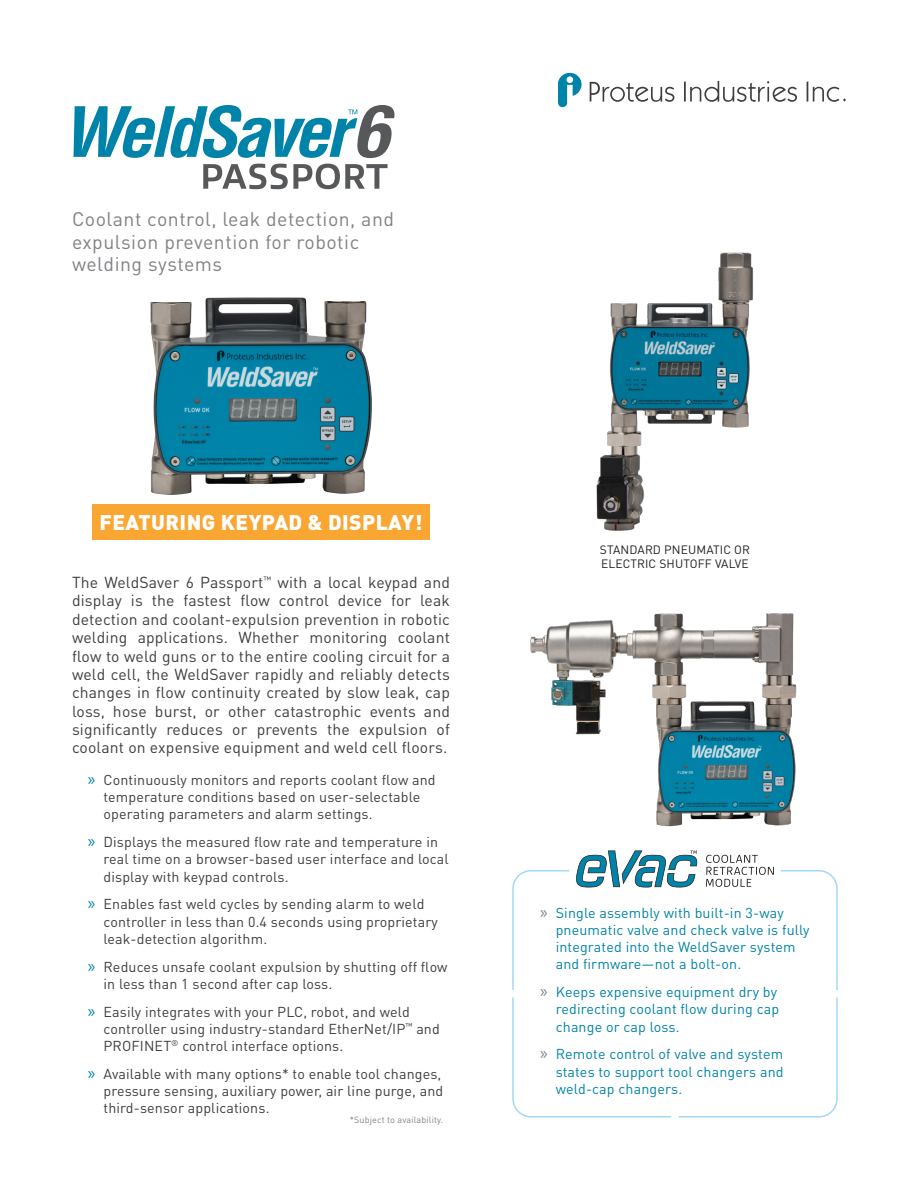
<style>
.page{position:relative;width:918px;height:1188px;background:#fff}
.page>*{position:absolute;margin:0;border:0;box-sizing:border-box;transform-origin:0 0}
.t1{font:900 21px "DIN Pro";letter-spacing:.02em;color:#fff}
.t2{font:19.5px/22.5px "DIN Pro";letter-spacing:.025em;color:#808285}
.t3{font:15.75px/18.3px "DIN Pro";letter-spacing:.01em;color:#3e3e3f;text-align:justify}
.t4{font:14.25px/17.2px "DIN Pro";letter-spacing:.01em;color:#3e3e3f}
.t5{font:14.25px/17.2px "DIN Pro";letter-spacing:.01em;color:#0083a9}
.t6{font:12px/14.2px "DIN Pro";letter-spacing:.01em;color:#231f20}
.t7{font:9px "DIN Pro";letter-spacing:.015em;color:#808285}
.s1{font-family:"Myriad Pro";font-size:18px;color:#0083a9}
.s2{font-family:"Myriad Pro";font-size:18px;color:#808285}
</style>
<div class="page">
<svg style="left:558px;top:72px;width:24px;height:36px"></svg>
<svg style="left:590px;top:82px;width:84px;height:20px"></svg>
<svg style="left:684px;top:81px;width:113px;height:21px"></svg>
<svg style="left:807px;top:81px;width:39px;height:21px"></svg>
<svg style="left:203px;top:164px;width:185px;height:25px"></svg>
<svg style="left:74px;top:105px;width:321px;height:53px"></svg>
<img style="left:596px;top:252px;width:158px;height:279px">
<img style="left:530px;top:613px;width:267px;height:214px">
<svg style="left:512px;top:870px;width:326px;height:248px"></svg>
<svg style="left:706px;top:855px;width:68px;height:32px"></svg>
<svg style="left:576px;top:850px;width:121px;height:37px"></svg>
<img style="left:150px;top:297px;width:222px;height:198px">
<div style="left:92px;top:504px;width:338px;height:36px;background:#faa633"></div>
<h2 class="t2" style="left:72px;top:207px;width:324px">Coolant control, leak detection, and expulsion prevention for robotic welding systems</h2>
<h1 class="t1" style="left:100px;top:508px;width:324px">FEATURING KEYPAD &amp; DISPLAY!</h1>
<p class="t3" style="left:72px;top:573px;width:380px">The WeldSaver 6 Passport<sup>™</sup> with a local keypad and display is the fastest flow control device for leak detection and coolant-expulsion prevention in robotic welding applications. Whether monitoring coolant flow to weld guns or to the entire cooling circuit for a weld cell, the WeldSaver rapidly and reliably detects changes in flow continuity created by slow leak, cap loss, hose burst, or other catastrophic events and significantly reduces or prevents the expulsion of coolant on expensive equipment and weld cell floors.</p>
<p class="t4" style="left:104px;top:771px;width:334px;text-indent:-16px"><span class="s1">»</span> Continuously monitors and reports coolant flow and temperature conditions based on user-selectable operating parameters and alarm settings.</p>
<p class="t4" style="left:104px;top:833px;width:347px;text-indent:-16px"><span class="s1">»</span> Displays the measured flow rate and temperature in real time on a browser-based user interface and local display with keypad controls.</p>
<p class="t4" style="left:104px;top:895px;width:336px;text-indent:-16px"><span class="s1">»</span> Enables fast weld cycles by sending alarm to weld controller in less than 0.4 seconds using proprietary leak-detection algorithm.</p>
<p class="t4" style="left:104px;top:957px;width:346px;text-indent:-16px"><span class="s1">»</span> Reduces unsafe coolant expulsion by shutting off flow in less than 1 second after cap loss.</p>
<p class="t4" style="left:104px;top:1002px;width:338px;text-indent:-16px"><span class="s1">»</span> Easily integrates with your PLC, robot, and weld controller using industry-standard EtherNet/IP<sup>™</sup> and<br>PROFINET<sup>®</sup> control interface options.</p>
<p class="t4" style="left:104px;top:1065px;width:341px;text-indent:-16px"><span class="s1">»</span> Available with many options* to enable tool changes, pressure sensing, auxiliary power, air line purge, and third-sensor applications.</p>
<p class="t7" style="left:350px;top:1114px;width:95px">*Subject to availability.</p>
<p class="t6" style="left:600px;top:542px;width:152px">STANDARD PNEUMATIC OR<br>ELECTRIC SHUTOFF VALVE</p>
<p class="t5" style="left:556px;top:903px;width:255px;text-indent:-16px"><span class="s2">»</span> Single assembly with built-in 3-way pneumatic valve and check valve is fully integrated into the WeldSaver system and firmware—not a bolt-on.</p>
<p class="t5" style="left:556px;top:983px;width:225px;text-indent:-16px"><span class="s2">»</span> Keeps expensive equipment dry by redirecting coolant flow during cap change or cap loss.</p>
<p class="t5" style="left:556px;top:1045px;width:229px;text-align:justify;text-indent:-16px"><span class="s2">»</span> Remote control of valve and system states to support tool changers and weld-cap changers.</p>
</div>
